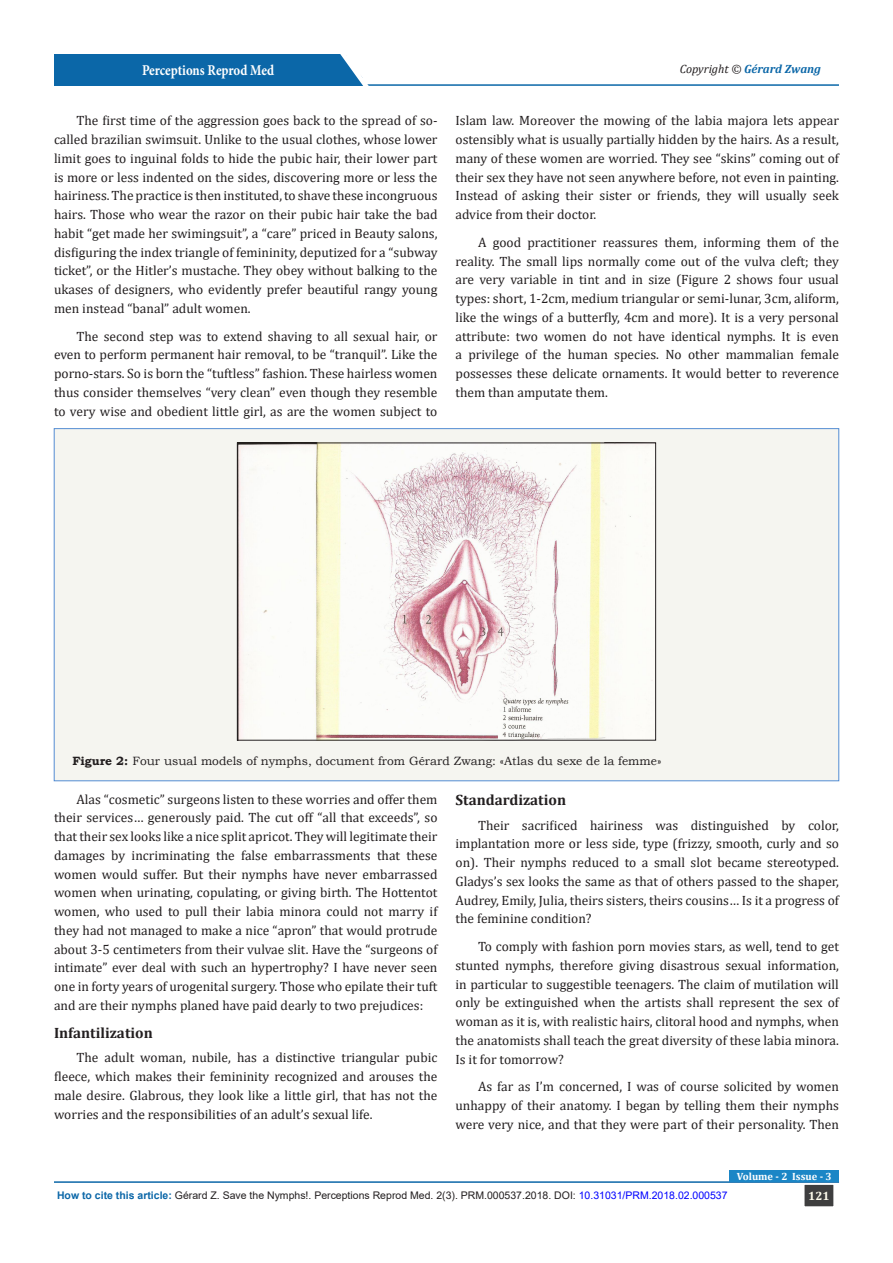
<style>
.page{position:relative;width:893px;height:1263px;background:#fff}
.page>*{position:absolute;margin:0;border:0;box-sizing:border-box;transform-origin:0 0}
.List_Paragraph{font:700 15px "Cambria";color:#231f20}
.t1{font:700 15px "Minion Pro";letter-spacing:-.005em;color:#fff;scale:.86 1}
.List_Paragraph-2{font:13.5px/18.8px "Cambria";color:#231f20;text-align:justify}
.t2{font:12px "Bookman Old Style";color:#231f20}
.t3{font:italic 700 12px "Cambria";color:#0b67a8}
.t4{font:700 12px "Cambria";color:#fffdee}
.t5{font:10.5px "Arial";color:#231f20}
.t6{font:700 10.5px "Cambria";color:#fff}
.s1{font-weight:400;color:#231f20}
.s2{font-weight:700}
.s3{font-weight:700;color:#0b67a8}
.s4{color:#00f}
</style>
<div class="page">
<hr style="left:206px;top:84px;width:633px;height:2px;background:#0b67a8">
<div style="left:54px;top:54px;width:308px;height:32px;background:#0b67a8"></div>
<svg style="left:340px;top:54px;width:34px;height:32px"></svg>
<hr style="left:54px;top:1181px;width:785px;height:2px;background:#0b67a8">
<div style="left:804px;top:1184px;width:30px;height:23px;background:#3e3e3f"></div>
<div style="left:804px;top:1184px;width:30px;height:23px;border:1px solid #fff"></div>
<div style="left:730px;top:1170px;width:109px;height:12px;background:#1b86c6"></div>
<div style="left:54px;top:429px;width:785px;height:352px;background:#f5f5f0"></div>
<img style="left:239px;top:445px;width:392px;height:293px">
<div style="left:237px;top:443px;width:419px;height:297px;border:1px solid #231f20"></div>
<p class="t1" style="left:142px;top:60px;width:155px">Perceptions Reprod Med</p>
<p class="t3" style="left:680px;top:60px;width:143px"><span class="s1">Copyright ©</span> Gérard Zwang</p>
<p class="List_Paragraph-2" style="left:54px;top:111px;width:385px;text-indent:22px">The first time of the aggression goes back to the spread of so&shy;called brazilian swimsuit. Unlike to the usual clothes, whose lower limit goes to inguinal folds to hide the pubic hair, their lower part is more or less indented on the sides, discovering more or less the hairiness. The practice is then instituted, to shave these incongruous hairs. Those who wear the razor on their pubic hair take the bad habit “get made her swimingsuit”, a “care” priced in Beauty salons, disfiguring the index triangle of femininity, deputized for a “subway ticket”, or the Hitler’s mustache. They obey without balking to the ukases of designers, who evidently prefer beautiful rangy young men instead “banal” adult women.</p>
<p class="List_Paragraph-2" style="left:54px;top:327px;width:385px;text-indent:22px">The second step was to extend shaving to all sexual hair, or even to perform permanent hair removal, to be “tranquil”. Like the porno-stars. So is born the “tuftless” fashion. These hairless women thus consider themselves “very clean” even though they resemble to very wise and obedient little girl, as are the women subject to</p>
<p class="List_Paragraph-2" style="left:455px;top:111px;width:385px">Islam law. Moreover the mowing of the labia majora lets appear ostensibly what is usually partially hidden by the hairs. As a result, many of these women are worried. They see “skins” coming out of their sex they have not seen anywhere before, not even in painting.<br>Instead of asking their sister or friends, they will usually seek advice from their doctor.</p>
<p class="List_Paragraph-2" style="left:455px;top:233px;width:385px;text-indent:22px">A good practitioner reassures them, informing them of the reality. The small lips normally come out of the vulva cleft; they are very variable in tint and in size (Figure 2 shows four usual types: short, 1-2cm, medium triangular or semi-lunar, 3cm, aliform, like the wings of a butterfly, 4cm and more). It is a very personal attribute: two women do not have identical nymphs. It is even a privilege of the human species. No other mammalian female possesses these delicate ornaments. It would better to reverence them than amputate them.</p>
<p class="t2" style="left:72px;top:753px;width:590px"><span class="s2">Figure 2:</span> Four usual models of nymphs, document from Gérard Zwang: «Atlas du sexe de la femme»</p>
<p class="List_Paragraph-2" style="left:54px;top:789px;width:385px;text-indent:22px">Alas “cosmetic” surgeons listen to these worries and offer them their services… generously paid. The cut off “all that exceeds”, so that their sex looks like a nice split apricot. They will legitimate their damages by incriminating the false embarrassments that these women would suffer. But their nymphs have never embarrassed women when urinating, copulating, or giving birth. The Hottentot women, who used to pull their labia minora could not marry if they had not managed to make a nice “apron” that would protrude about 3-5 centimeters from their vulvae slit. Have the “surgeons of intimate” ever deal with such an hypertrophy? I have never seen one in forty years of urogenital surgery. Those who epilate their tuft and are their nymphs planed have paid dearly to two prejudices:</p>
<p class="List_Paragraph" style="left:54px;top:1022px;width:100px">Infantilization</p>
<p class="List_Paragraph-2" style="left:54px;top:1048px;width:385px;text-indent:22px">The adult woman, nubile, has a distinctive triangular pubic fleece, which makes their femininity recognized and arouses the male desire. Glabrous, they look like a little girl, that has not the worries and the responsibilities of an adult’s sexual life.</p>
<p class="List_Paragraph" style="left:455px;top:789px;width:112px">Standardization</p>
<p class="List_Paragraph-2" style="left:455px;top:815px;width:385px;text-indent:22px">Their sacrificed hairiness was distinguished by color, implantation more or less side, type (frizzy, smooth, curly and so on). Their nymphs reduced to a small slot became stereotyped.<br>Gladys’s sex looks the same as that of others passed to the shaper, Audrey, Emily, Julia, theirs sisters, theirs cousins… Is it a progress of the feminine condition?</p>
<p class="List_Paragraph-2" style="left:455px;top:937px;width:385px;text-indent:22px">To comply with fashion porn movies stars, as well, tend to get stunted nymphs, therefore giving disastrous sexual information, in particular to suggestible teenagers. The claim of mutilation will only be extinguished when the artists shall represent the sex of woman as it is, with realistic hairs, clitoral hood and nymphs, when the anatomists shall teach the great diversity of these labia minora.<br>Is it for tomorrow?</p>
<p class="List_Paragraph-2" style="left:455px;top:1077px;width:385px;text-indent:22px">As far as I’m concerned, I was of course solicited by women unhappy of their anatomy. I began by telling them their nymphs were very nice, and that they were part of their personality. Then</p>
<p class="t6" style="left:737px;top:1168px;width:96px">Volume - 2 Issue - 3</p>
<p class="t5" style="left:57px;top:1188px;width:672px"><span class="s3">How to cite this article:</span> Gérard Z. Save the Nymphs!. Perceptions Reprod Med. 2(3). PRM.000537.2018. DOI: <span class="s4">10.31031/PRM.2018.02.000537</span></p>
<p class="t4" style="left:808px;top:1188px;width:23px">121</p>
</div>
